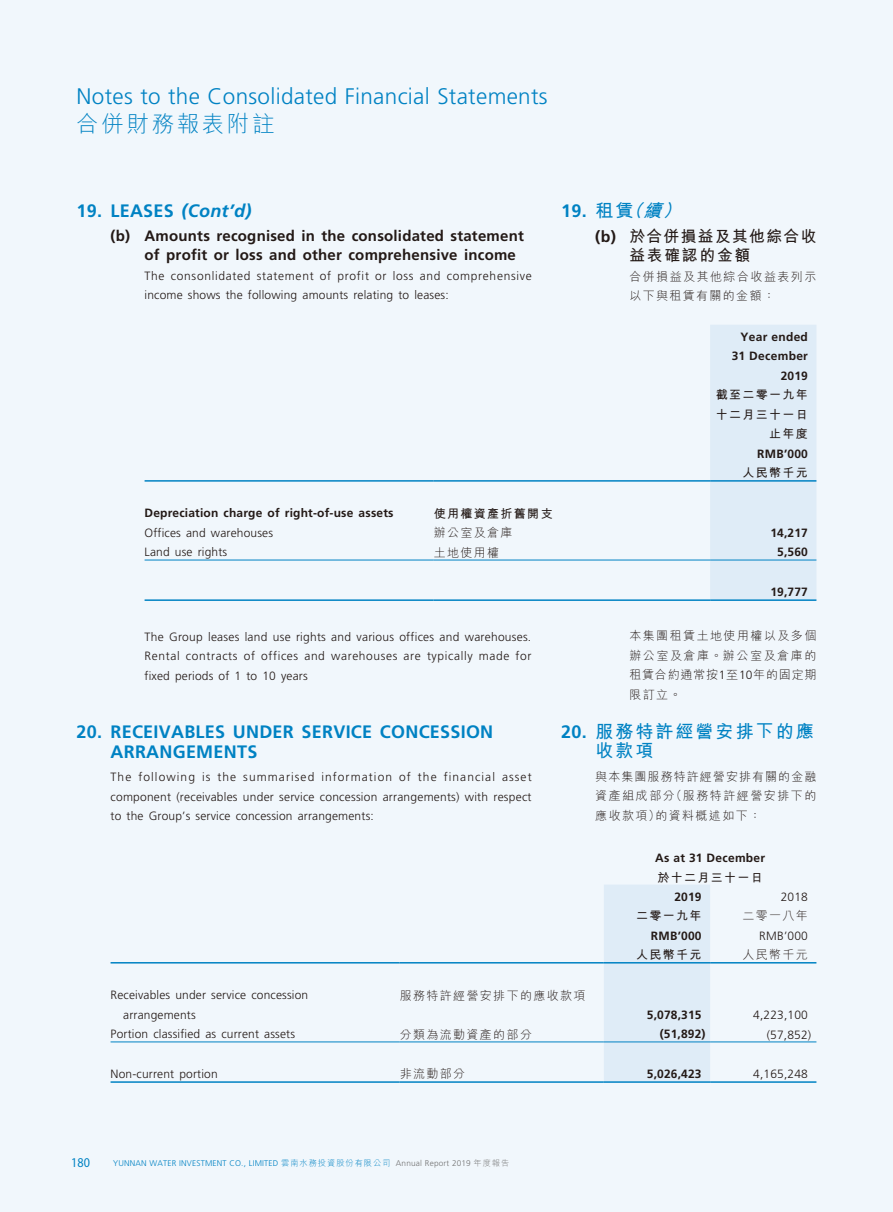
<style>
.page{position:relative;width:893px;height:1212px;background:#f1f7fc}
.page>*{position:absolute;margin:0;border:0;box-sizing:border-box;transform-origin:0 0}
.t1{font:300 22.5px "Frutiger";letter-spacing:.015em;color:#0082c3}
.t2{font:300 22.5px "M Hei HK";letter-spacing:.115em;color:#0082c3}
.t3{font:700 18px/19.5px "Frutiger";letter-spacing:.015em;color:#0082c3}
.t4{font:700 18px/19.5px "M Hei HK";letter-spacing:.115em;color:#0082c3}
.t5{font:700 15.75px/19.5px "M Hei HK";letter-spacing:.09em;color:#231916}
.t6{font:700 15px/19.5px "Frutiger";letter-spacing:.015em;color:#231916}
.t7{font:13.5px "Myriad Pro";color:#0082c3;scale:.9 1}
.t8{font:300 12px/19.5px "Frutiger";letter-spacing:.015em;color:#231916;text-align:justify}
.t9{font:300 12px/19.5px "M Hei HK";letter-spacing:.115em;color:#231916;text-align:justify}
.t10{font:700 12px/19.5px "Frutiger";letter-spacing:.015em;color:#231916;text-align:right}
.t11{font:300 12px/19.5px "Frutiger";letter-spacing:.06em;color:#231916}
.t12{font:700 12px/19.5px "M Hei HK";letter-spacing:.115em;color:#231916;text-align:right}
.t13{font:300 8.25px "Frutiger";letter-spacing:.025em;color:#0082c3}
.s1{font-style:italic}
.s2{font-family:"M Hei HK"}
.s3{font-family:"M Hei HK";font-style:italic}
.s4{font-family:"Frutiger"}
.s5{color:#727272}
.s6{font-family:"M Hei HK";color:#727272}
</style>
<div class="page">
<div style="left:710px;top:325px;width:106px;height:274px;background:#dfecf7"></div>
<hr style="left:145px;top:480px;width:289px;height:2px;background:#0082c3">
<hr style="left:434px;top:480px;width:276px;height:2px;background:#0082c3">
<hr style="left:710px;top:480px;width:106px;height:2px;background:#0082c3">
<hr style="left:145px;top:599px;width:289px;height:2px;background:#0082c3">
<hr style="left:434px;top:599px;width:276px;height:2px;background:#0082c3">
<hr style="left:710px;top:599px;width:106px;height:2px;background:#0082c3">
<hr style="left:145px;top:560px;width:289px;height:1px;background:#0082c3">
<hr style="left:434px;top:560px;width:276px;height:1px;background:#0082c3">
<hr style="left:710px;top:560px;width:106px;height:1px;background:#0082c3">
<div style="left:604px;top:885px;width:106px;height:196px;background:#dfecf7"></div>
<hr style="left:111px;top:962px;width:289px;height:1px;background:#0082c3">
<hr style="left:400px;top:962px;width:204px;height:1px;background:#0082c3">
<hr style="left:604px;top:962px;width:106px;height:1px;background:#0082c3">
<hr style="left:710px;top:962px;width:106px;height:1px;background:#0082c3">
<hr style="left:111px;top:1081px;width:289px;height:2px;background:#0082c3">
<hr style="left:400px;top:1081px;width:204px;height:2px;background:#0082c3">
<hr style="left:604px;top:1081px;width:106px;height:2px;background:#0082c3">
<hr style="left:710px;top:1081px;width:106px;height:2px;background:#0082c3">
<hr style="left:111px;top:1041px;width:289px;height:1px;background:#0082c3">
<hr style="left:400px;top:1041px;width:204px;height:1px;background:#0082c3">
<hr style="left:604px;top:1041px;width:106px;height:1px;background:#0082c3">
<hr style="left:710px;top:1041px;width:106px;height:1px;background:#0082c3">
<h1 class="t1" style="left:77px;top:84px;width:473px">Notes to the Consolidated Financial Statements</h1>
<h1 class="t2" style="left:77px;top:108px;width:199px">合併財務報表附註</h1>
<h2 class="t3" style="left:77px;top:201px;width:176px">19. LEASES <span class="s1">(Cont’d)</span></h2>
<h2 class="t3" style="left:561px;top:201px;width:127px">19. <span class="s2">租賃</span><span class="s3">（續）</span></h2>
<p class="t6" style="left:145px;top:226px;width:381px;text-indent:-34px">(b) Amounts recognised in the consolidated statement of profit or loss and other comprehensive income</p>
<p class="t11" style="left:145px;top:266px;width:389px">The consonlidated statement of profit or loss and comprehensive income shows the following amounts relating to leases:</p>
<h3 class="t5" style="left:629px;top:225px;width:189px;text-indent:-34px"><span class="s4">(b)</span> 於合併損益及其他綜合收益表確認的金額</h3>
<p class="t9" style="left:629px;top:266px;width:189px">合併損益及其他綜合收益表列示以下與租賃有關的金額：</p>
<p class="t10" style="left:732px;top:327px;width:78px">Year ended<br>31 December<br>2019</p>
<p class="t12" style="left:716px;top:384px;width:94px">截至二零一九年十二月三十一日止年度</p>
<p class="t10" style="left:757px;top:444px;width:52px">RMB’000</p>
<p class="t12" style="left:742px;top:462px;width:67px">人民幣千元</p>
<p class="t10" style="left:145px;top:503px;width:250px">Depreciation charge of right-of-use assets</p>
<p class="t12" style="left:434px;top:502px;width:120px">使用權資產折舊開支</p>
<p class="t8" style="left:145px;top:523px;width:130px">Offices and warehouses</p>
<p class="t9" style="left:434px;top:522px;width:80px">辦公室及倉庫</p>
<p class="t10" style="left:770px;top:523px;width:39px">14,217</p>
<p class="t8" style="left:145px;top:543px;width:84px">Land use rights</p>
<p class="t9" style="left:434px;top:542px;width:67px">土地使用權</p>
<p class="t10" style="left:777px;top:542px;width:32px">5,560</p>
<p class="t10" style="left:770px;top:582px;width:39px">19,777</p>
<p class="t8" style="left:145px;top:627px;width:388px">The Group leases land use rights and various offices and warehouses.<br>Rental contracts of offices and warehouses are typically made for fixed periods of 1 to 10 years</p>
<p class="t9" style="left:629px;top:625px;width:189px">本集團租賃土地使用權以及多個辦公室及倉庫。辦公室及倉庫的租賃合約通常按<span class="s4">1</span>至<span class="s4">10</span>年的固定期限訂立。</p>
<h2 class="t4" style="left:595px;top:720px;width:220px;text-indent:-34px"><span class="s4">20.</span> 服務特許經營安排下的應收款項</h2>
<p class="t9" style="left:595px;top:766px;width:223px">與本集團服務特許經營安排有關的金融資產組成部分（服務特許經營安排下的應收款項）的資料概述如下：</p>
<h2 class="t3" style="left:111px;top:722px;width:384px;text-indent:-34px">20. RECEIVABLES UNDER SERVICE CONCESSION<br>ARRANGEMENTS</h2>
<p class="t8" style="left:111px;top:767px;width:423px">The following is the summarised information of the financial asset component (receivables under service concession arrangements) with respect to the Group’s service concession arrangements:</p>
<p class="t10" style="left:655px;top:848px;width:112px">As at 31 December</p>
<p class="t12" style="left:657px;top:866px;width:107px">於十二月三十一日</p>
<p class="t10" style="left:674px;top:887px;width:29px">2019</p>
<p class="t12" style="left:636px;top:905px;width:67px">二零一九年</p>
<p class="t8" style="left:781px;top:887px;width:29px">2018</p>
<p class="t9" style="left:742px;top:906px;width:67px">二零一八年</p>
<p class="t8" style="left:123px;top:985px;width:186px;text-indent:-13px">Receivables under service concession arrangements</p>
<p class="t9" style="left:400px;top:985px;width:187px">服務特許經營安排下的應收款項</p>
<p class="t10" style="left:651px;top:926px;width:52px">RMB’000</p>
<p class="t12" style="left:636px;top:944px;width:67px">人民幣千元</p>
<p class="t8" style="left:759px;top:926px;width:50px">RMB’000</p>
<p class="t9" style="left:742px;top:944px;width:67px">人民幣千元</p>
<p class="t10" style="left:647px;top:1005px;width:56px">5,078,315</p>
<p class="t8" style="left:753px;top:1005px;width:56px">4,223,100</p>
<p class="t8" style="left:111px;top:1024px;width:186px">Portion classified as current assets</p>
<p class="t9" style="left:400px;top:1024px;width:134px">分類為流動資產的部分</p>
<p class="t10" style="left:660px;top:1024px;width:47px">(51,892)</p>
<p class="t8" style="left:767px;top:1025px;width:46px">(57,852)</p>
<p class="t8" style="left:111px;top:1064px;width:109px">Non-current portion</p>
<p class="t9" style="left:400px;top:1064px;width:67px">非流動部分</p>
<p class="t10" style="left:647px;top:1064px;width:56px">5,026,423</p>
<p class="t8" style="left:753px;top:1064px;width:56px">4,165,248</p>
<p class="t7" style="left:71px;top:1155px;width:23px">180</p>
<p class="t13" style="left:113px;top:1159px;width:398px">YUNNAN WATER INVESTMENT CO., LIMITED <span class="s2">雲南水務投資股份有限公司</span> <span class="s5">Annual Report 2019</span> <span class="s6">年度報告</span></p>
</div>
